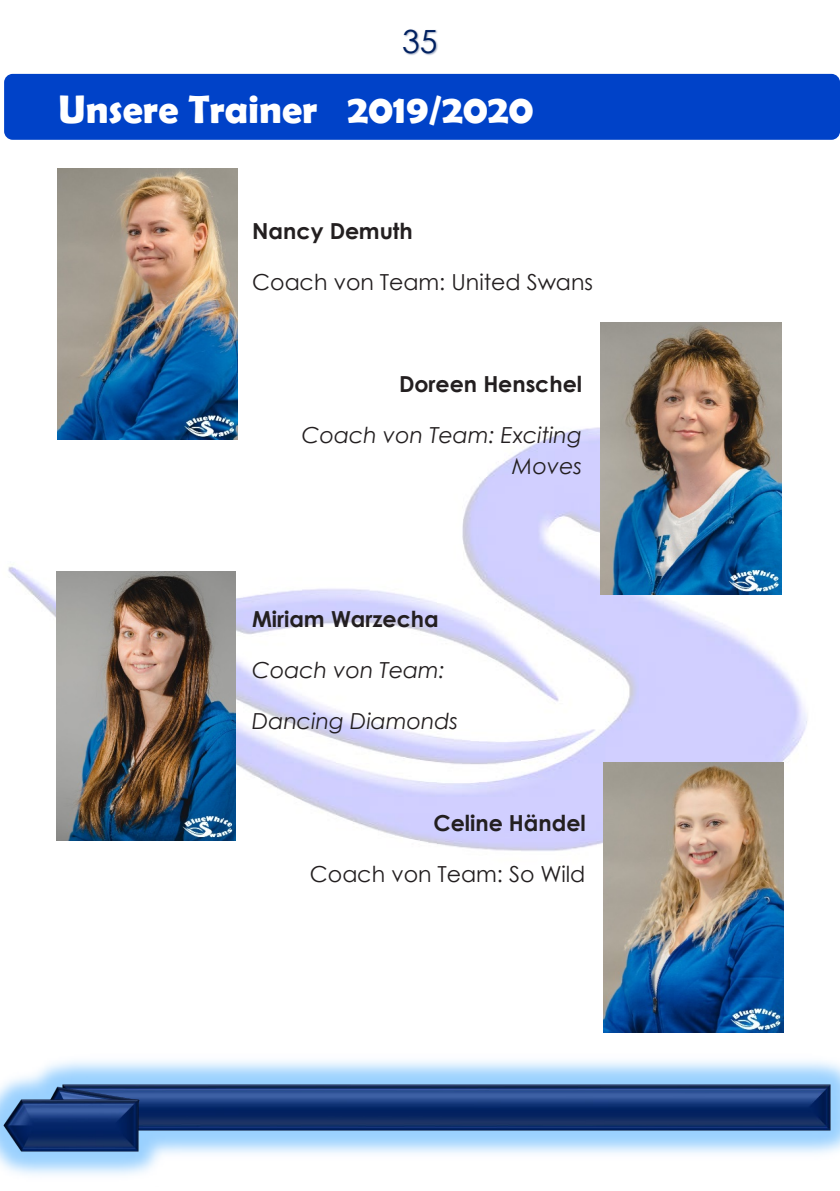
<style>
.page{position:relative;width:840px;height:1191px;background:#fff}
.page>*{position:absolute;margin:0;border:0;box-sizing:border-box;transform-origin:0 0}
.t1{font:700 40px "Berlin Sans FB Demi";color:#fff}
.t2{font:32px "Century Gothic";color:#002060}
.t3{font:italic 22px/31.2px "Century Gothic";color:#231f20;text-align:right}
.t4{font:700 22px "Century Gothic";color:#231f20}
.t5{font:22px "Century Gothic";color:#231f20}
</style>
<div class="page">
<img style="left:8px;top:175px;width:799px;height:807px">
<img style="left:0;top:1061px;width:839px;height:114px">
<img style="left:139px;top:1085px;width:691px;height:45px">
<img style="left:33px;top:1062px;width:106px;height:106px">
<img style="left:4px;top:1099px;width:134px;height:52px">
<img style="left:381px;top:29px;width:88px;height:45px">
<div style="left:4px;top:74px;width:835px;height:66px;background:#0042c8;border-radius:9px"></div>
<img style="left:603px;top:762px;width:180px;height:270px">
<img style="left:599px;top:322px;width:182px;height:273px">
<img style="left:57px;top:168px;width:180px;height:271px">
<img style="left:57px;top:571px;width:179px;height:269px">
<p class="t2" style="left:402px;top:19px;width:37px">35</p>
<p class="t1" style="left:59px;top:86px;width:476px">Unsere Trainer 2019/2020</p>
<p class="t4" style="left:252px;top:214px;width:162px">Nancy Demuth</p>
<p class="t5" style="left:252px;top:267px;width:342px">Coach von Team: United Swans</p>
<p class="t4" style="left:399px;top:367px;width:184px">Doreen Henschel</p>
<p class="t3" style="left:301px;top:419px;width:282px">Coach von Team: Exciting<br>Moves</p>
<p class="t4" style="left:252px;top:602px;width:188px">Miriam Warzecha</p>
<p class="t3" style="left:252px;top:654px;width:194px">Coach von Team:</p>
<p class="t3" style="left:252px;top:705px;width:207px">Dancing Diamonds</p>
<p class="t4" style="left:433px;top:806px;width:154px">Celine Händel</p>
<p class="t5" style="left:310px;top:859px;width:277px">Coach von Team: So Wild</p>
</div>
